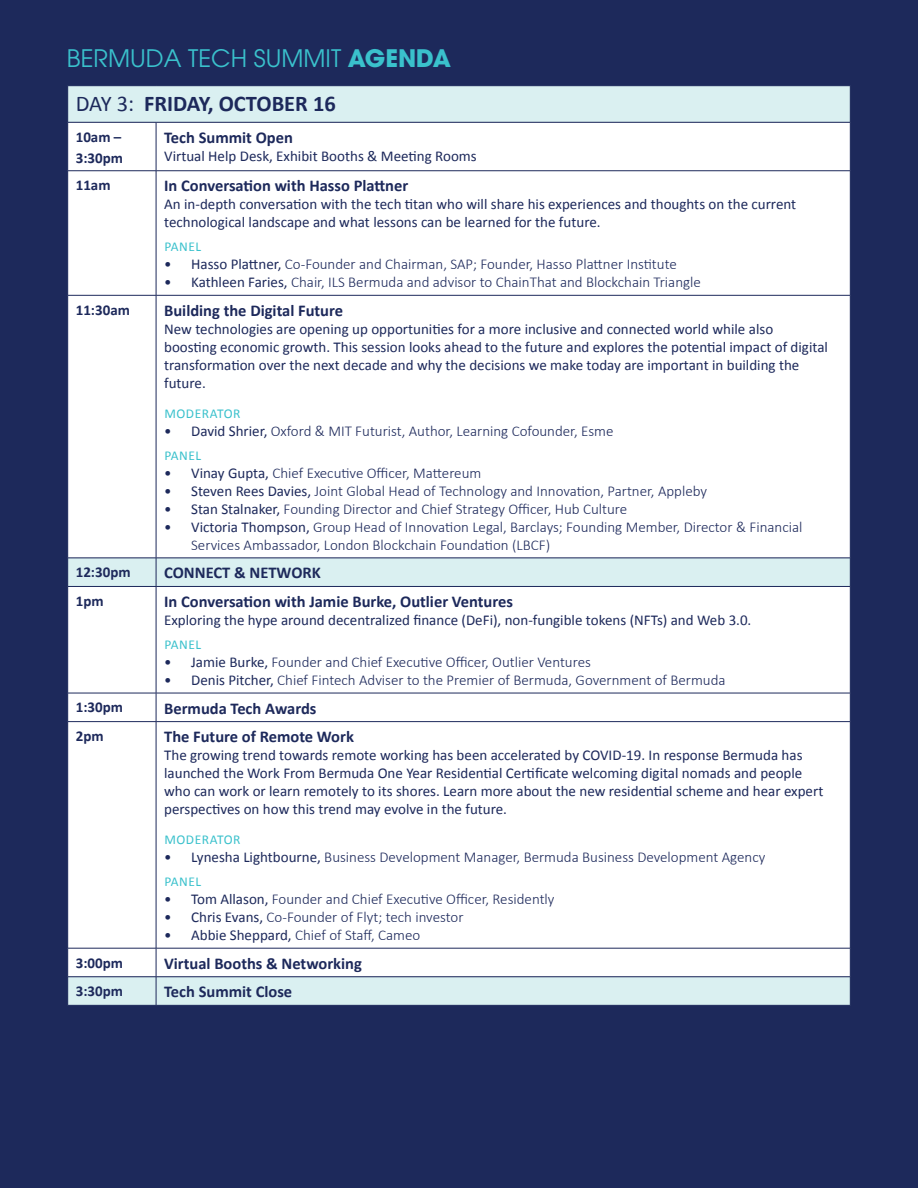
<style>
.page{position:relative;width:918px;height:1188px;background:#1d295b}
.page>*{position:absolute;margin:0;border:0;box-sizing:border-box;transform-origin:0 0}
.t1{font:24px "ITC Avant Garde Pro";color:#3ac1cc}
.t2{font:700 22.5px "Calibri";color:#1d295b}
.t3{font:700 16.5px "Calibri";color:#1d295b}
.t4{font:300 15px/18px "Calibri";color:#1d295b}
.t5{font:15px/18px "Calibri";color:#1d295b}
.t6{font:700 15px/21px "Calibri";color:#1d295b}
.t7{font:13.5px "Calibri";letter-spacing:.04em;color:#3ac1cc}
.s1{font-weight:700}
.s2{font-weight:400}
</style>
<div class="page">
<div style="left:68px;top:86px;width:782px;height:919px;background:#daf0f1"></div>
<div style="left:68px;top:123px;width:782px;height:854px;background:#fff"></div>
<hr style="left:68px;top:122px;width:88px;height:1px;background:#1d295b">
<hr style="left:156px;top:122px;width:695px;height:1px;background:#1d295b">
<hr style="left:156px;top:122px;width:1px;height:49px;background:#1d295b">
<hr style="left:68px;top:170px;width:88px;height:1px;background:#1d295b">
<hr style="left:156px;top:170px;width:695px;height:1px;background:#1d295b">
<hr style="left:156px;top:171px;width:1px;height:124px;background:#1d295b">
<hr style="left:68px;top:295px;width:88px;height:1px;background:#1d295b">
<hr style="left:156px;top:295px;width:695px;height:1px;background:#1d295b">
<hr style="left:156px;top:296px;width:1px;height:262px;background:#1d295b">
<hr style="left:68px;top:558px;width:88px;height:1px;background:#1d295b">
<svg style="left:67px;top:558px;width:1px;height:27px"></svg>
<hr style="left:156px;top:558px;width:695px;height:1px;background:#1d295b">
<svg style="left:156px;top:558px;width:1px;height:28px"></svg>
<svg style="left:850px;top:558px;width:1px;height:27px"></svg>
<hr style="left:68px;top:586px;width:88px;height:1px;background:#1d295b">
<hr style="left:156px;top:586px;width:695px;height:1px;background:#1d295b">
<hr style="left:156px;top:587px;width:1px;height:106px;background:#1d295b">
<hr style="left:68px;top:693px;width:88px;height:1px;background:#1d295b">
<svg style="left:67px;top:693px;width:1px;height:28px"></svg>
<hr style="left:156px;top:693px;width:695px;height:1px;background:#1d295b">
<svg style="left:156px;top:693px;width:1px;height:28px"></svg>
<svg style="left:850px;top:693px;width:1px;height:28px"></svg>
<hr style="left:68px;top:721px;width:88px;height:1px;background:#1d295b">
<hr style="left:156px;top:721px;width:695px;height:1px;background:#1d295b">
<hr style="left:156px;top:722px;width:1px;height:226px;background:#1d295b">
<hr style="left:68px;top:948px;width:88px;height:1px;background:#1d295b">
<hr style="left:156px;top:948px;width:695px;height:1px;background:#1d295b">
<hr style="left:68px;top:977px;width:88px;height:1px;background:#1d295b">
<svg style="left:67px;top:948px;width:1px;height:56px"></svg>
<hr style="left:156px;top:977px;width:695px;height:1px;background:#1d295b">
<svg style="left:156px;top:948px;width:1px;height:57px"></svg>
<svg style="left:850px;top:948px;width:1px;height:56px"></svg>
<p class="t1" style="left:67px;top:43px;width:386px">BERMUDA TECH SUMMIT <span class="s1">AGENDA</span></p>
<p class="t2" style="left:76px;top:89px;width:262px"><span class="s2">DAY 3:</span> FRIDAY, OCTOBER 16</p>
<p class="t6" style="left:76px;top:126px;width:49px">10am –<br>3:30pm</p>
<p class="t3" style="left:164px;top:127px;width:130px">Tech Summit Open</p>
<p class="t5" style="left:164px;top:147px;width:314px">Virtual Help Desk, Exhibit Booths &amp; Meeting Rooms</p>
<p class="t6" style="left:76px;top:175px;width:36px">11am</p>
<p class="t3" style="left:164px;top:175px;width:246px">In Conversation with Hasso Plattner</p>
<p class="t5" style="left:164px;top:195px;width:634px">An in-depth conversation with the tech titan who will share his experiences and thoughts on the current technological landscape and what lessons can be learned for the future.</p>
<p class="t7" style="left:164px;top:238px;width:38px">PANEL</p>
<p class="t4" style="left:164px;top:255px;width:514px"><span class="s2">• Hasso Plattner,</span> Co-Founder and Chairman, SAP; Founder, Hasso Plattner Institute</p>
<p class="t4" style="left:164px;top:273px;width:538px"><span class="s2">• Kathleen Faries,</span> Chair, ILS Bermuda and advisor to ChainThat and Blockchain Triangle</p>
<p class="t6" style="left:76px;top:299px;width:56px">11:30am</p>
<p class="t3" style="left:164px;top:300px;width:180px">Building the Digital Future</p>
<p class="t5" style="left:164px;top:320px;width:665px">New technologies are opening up opportunities for a more inclusive and connected world while also boosting economic growth. This session looks ahead to the future and explores the potential impact of digital transformation over the next decade and why the decisions we make today are important in building the future.</p>
<p class="t7" style="left:164px;top:405px;width:78px">MODERATOR</p>
<p class="t4" style="left:164px;top:421px;width:451px"><span class="s2">• David Shrier,</span> Oxford &amp; MIT Futurist, Author, Learning Cofounder, Esme</p>
<p class="t7" style="left:164px;top:447px;width:38px">PANEL</p>
<p class="t4" style="left:164px;top:463px;width:319px"><span class="s2">• Vinay Gupta,</span> Chief Executive Officer, Mattereum</p>
<p class="t4" style="left:164px;top:481px;width:544px"><span class="s2">• Steven Rees Davies,</span> Joint Global Head of Technology and Innovation, Partner, Appleby</p>
<p class="t4" style="left:164px;top:499px;width:465px"><span class="s2">• Stan Stalnaker,</span> Founding Director and Chief Strategy Officer, Hub Culture</p>
<p class="t4" style="left:191px;top:517px;width:613px;text-indent:-27px"><span class="s2">• Victoria Thompson,</span> Group Head of Innovation Legal, Barclays; Founding Member, Director &amp; Financial<br>Services Ambassador, London Blockchain Foundation (LBCF)</p>
<p class="t6" style="left:76px;top:562px;width:56px">12:30pm</p>
<p class="t3" style="left:164px;top:562px;width:158px">CONNECT &amp; NETWORK</p>
<p class="t6" style="left:76px;top:590px;width:29px">1pm</p>
<p class="t3" style="left:164px;top:591px;width:350px">In Conversation with Jamie Burke, Outlier Ventures</p>
<p class="t5" style="left:164px;top:611px;width:589px">Exploring the hype around decentralized finance (DeFi), non-fungible tokens (NFTs) and Web 3.0.</p>
<p class="t7" style="left:164px;top:636px;width:38px">PANEL</p>
<p class="t4" style="left:164px;top:652px;width:428px"><span class="s2">• Jamie Burke,</span> Founder and Chief Executive Officer, Outlier Ventures</p>
<p class="t4" style="left:164px;top:670px;width:563px"><span class="s2">• Denis Pitcher,</span> Chief Fintech Adviser to the Premier of Bermuda, Government of Bermuda</p>
<p class="t6" style="left:76px;top:697px;width:49px">1:30pm</p>
<p class="t3" style="left:164px;top:697px;width:154px">Bermuda Tech Awards</p>
<p class="t6" style="left:76px;top:725px;width:29px">2pm</p>
<p class="t3" style="left:164px;top:726px;width:191px">The Future of Remote Work</p>
<p class="t5" style="left:164px;top:746px;width:661px">The growing trend towards remote working has been accelerated by COVID-19. In response Bermuda has launched the Work From Bermuda One Year Residential Certificate welcoming digital nomads and people who can work or learn remotely to its shores. Learn more about the new residential scheme and hear expert perspectives on how this trend may evolve in the future.</p>
<p class="t7" style="left:164px;top:831px;width:78px">MODERATOR</p>
<p class="t4" style="left:164px;top:847px;width:603px"><span class="s2">• Lynesha Lightbourne,</span> Business Development Manager, Bermuda Business Development Agency</p>
<p class="t7" style="left:164px;top:873px;width:38px">PANEL</p>
<p class="t4" style="left:164px;top:889px;width:392px"><span class="s2">• Tom Allason,</span> Founder and Chief Executive Officer, Residently</p>
<p class="t4" style="left:164px;top:907px;width:301px"><span class="s2">• Chris Evans,</span> Co-Founder of Flyt; tech investor</p>
<p class="t4" style="left:164px;top:925px;width:258px"><span class="s2">• Abbie Sheppard,</span> Chief of Staff, Cameo</p>
<p class="t6" style="left:76px;top:952px;width:49px">3:00pm</p>
<p class="t3" style="left:164px;top:953px;width:199px">Virtual Booths &amp; Networking</p>
<p class="t6" style="left:76px;top:981px;width:49px">3:30pm</p>
<p class="t3" style="left:164px;top:981px;width:130px">Tech Summit Close</p>
</div>
